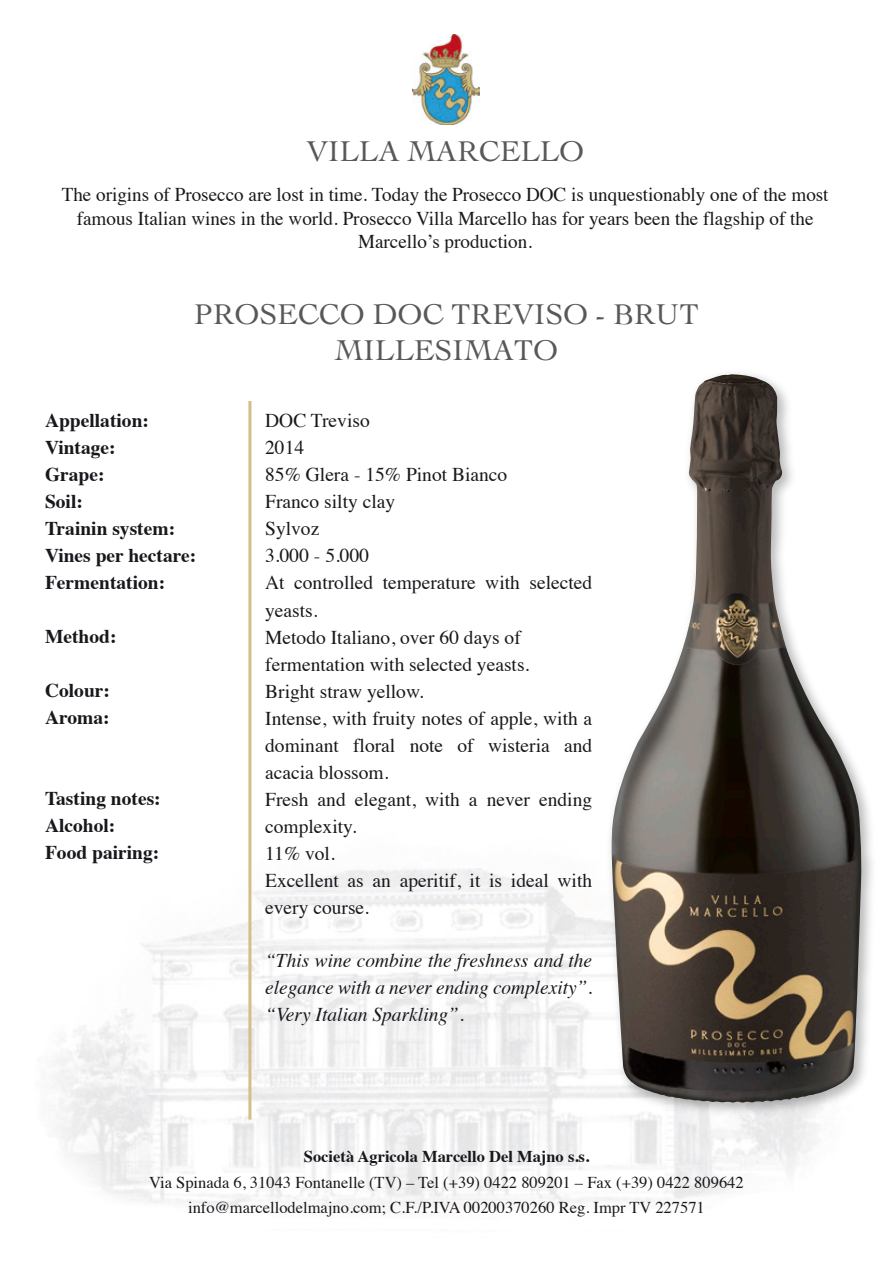
<style>
.page{position:relative;width:893px;height:1263px;background:#fff}
.page>*{position:absolute;margin:0;border:0;box-sizing:border-box;transform-origin:0 0}
.t1{font:30px/36px "Cochin";color:#58585b;text-align:center}
.t2{font:19.5px/27px "Times";color:#1a171c;text-align:center}
.t3{font:700 19.5px/27px "Times";color:#1a171c}
.t4{font:italic 19.5px/27px "Times";color:#1a171c;text-align:justify}
.t5{font:16.5px/25.5px "Times";color:#1a171c;text-align:center}
.t6{font:700 16.5px "Times";color:#1a171c}
</style>
<div class="page">
<hr style="left:248px;top:401px;width:3px;height:718px;background:#d3be87">
<img style="left:413px;top:35px;width:67px;height:90px">
<img style="left:609px;top:374px;width:253px;height:729px">
<h1 class="t1" style="left:307px;top:132px;width:279px">VILLA MARCELLO</h1>
<p class="t2" style="left:62px;top:181px;width:768px;line-height:23.4px">The origins of Prosecco are lost in time. Today the Prosecco DOC is unquestionably one of the most famous Italian wines in the world. Prosecco Villa Marcello has for years been the flagship of the<br>Marcello’s production.</p>
<h1 class="t1" style="left:194px;top:295px;width:506px">PROSECCO DOC TREVISO - BRUT<br>MILLESIMATO</h1>
<p class="t3" style="left:45px;top:405px;width:153px">Appellation:<br>Vintage:<br>Grape:<br>Soil:<br>Trainin system:<br>Vines per hectare:<br>Fermentation:</p>
<p class="t3" style="left:45px;top:621px;width:73px">Method:</p>
<p class="t3" style="left:45px;top:675px;width:66px">Colour:<br>Aroma:</p>
<p class="t3" style="left:45px;top:783px;width:117px">Tasting notes:<br>Alcohol:<br>Food pairing:</p>
<p class="t2" style="left:265px;top:406px;width:329px;text-align:left">DOC Treviso<br>2014<br>85% Glera - 15% Pinot Bianco<br>Franco silty clay<br>Sylvoz<br>3.000 - 5.000<br>At controlled temperature with selected yeasts.<br>Metodo Italiano, over 60 days of fermentation with selected yeasts.<br>Bright straw yellow.<br>Intense, with fruity notes of apple, with a dominant floral note of wisteria and acacia blossom.<br>Fresh and elegant, with a never ending complexity.<br>11% vol.<br>Excellent as an aperitif, it is ideal with every course.</p>
<p class="t4" style="left:265px;top:946px;width:328px">“This wine combine the freshness and the elegance with a never ending complexity”. “Very Italian Sparkling”.</p>
<p class="t6" style="left:304px;top:1141px;width:287px">Società Agricola Marcello Del Majno s.s.</p>
<p class="t5" style="left:149px;top:1168px;width:596px">Via Spinada 6, 31043 Fontanelle (TV) – Tel (+39) 0422 809201 – Fax (+39) 0422 809642 info@marcellodelmajno.com; C.F./P.IVA 00200370260 Reg. Impr TV 227571</p>
</div>
